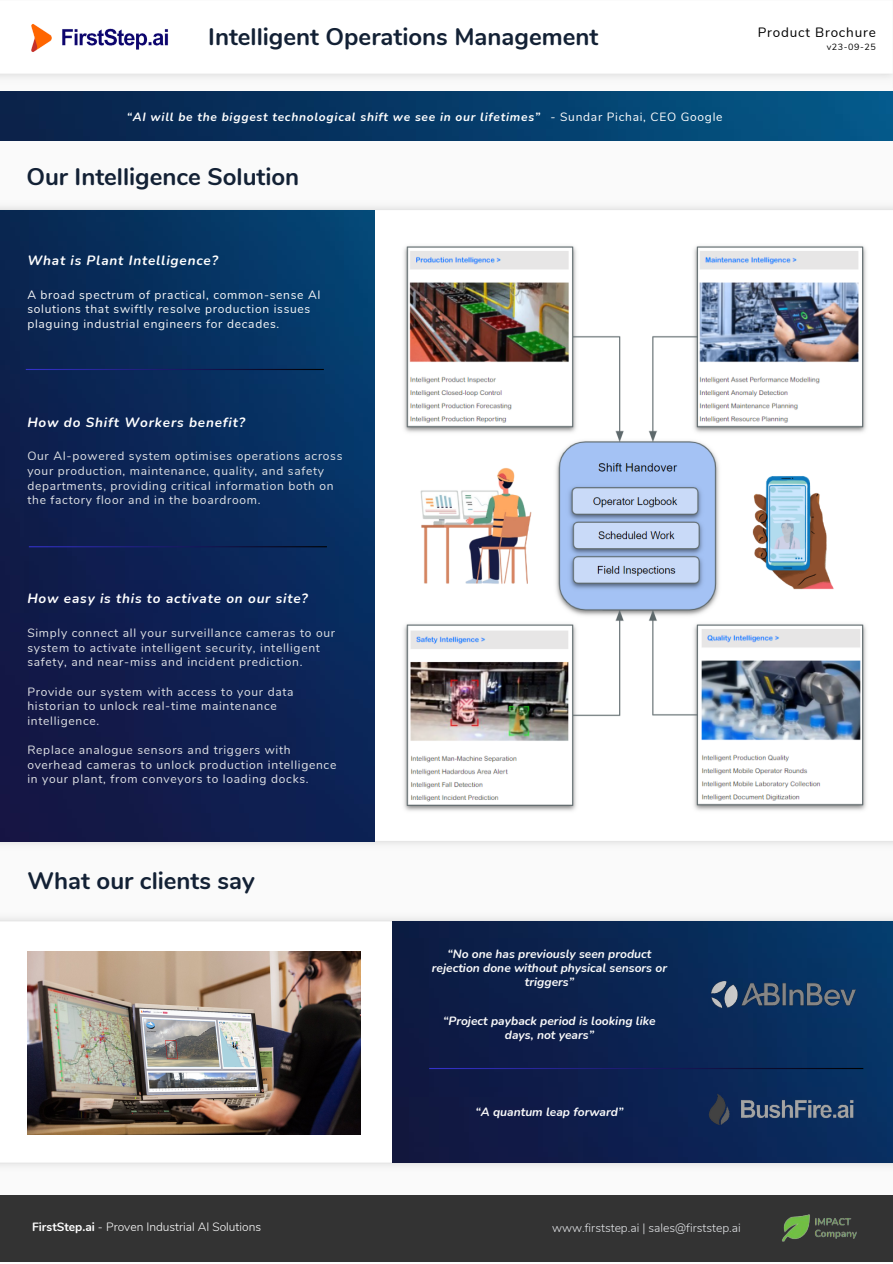
<style>
.page{position:relative;width:893px;height:1264px;background:#fff}
.page>*{position:absolute;margin:0;border:0;box-sizing:border-box;transform-origin:0 0}
.t1{font:700 24px "Nunito";color:#132135}
.t2{font:italic 700 13.5px "Nunito";letter-spacing:.06em;color:#fff}
.t3{font:13.5px "Nunito";letter-spacing:.06em;color:#000}
.t4{font:12px/14.5px "Nunito";letter-spacing:.06em;color:#e2e4e7}
.t5{font:italic 700 12px/14px "Nunito";color:#fafafa;text-align:center}
.t6{font:12px/14.5px "Nunito";letter-spacing:.06em;color:#fafafa}
.t7{font:italic 700 12px "Nunito";letter-spacing:.06em;color:#fff}
.t8{font:300 12px "Nunito";color:#fff}
.t9{font:300 12px "Nunito";color:#e2e4e7}
.t10{font:12px "Nunito";letter-spacing:.06em;color:#fff}
.t11{font:9px "Nunito";letter-spacing:.06em;color:#000}
.s1{font-weight:700}
</style>
<div class="page">
<div style="left:0;top:0;width:892px;height:1262px;background:#fafafa"></div>
<img style="left:0;top:1162px;width:892px;height:4px">
<div style="left:0;top:938px;width:892px;height:211px;background:#fff"></div>
<img style="left:392px;top:921px;width:500px;height:241px">
<div style="left:0;top:220px;width:892px;height:600px;background:#fff"></div>
<img style="left:0;top:811px;width:892px;height:33px">
<img style="left:0;top:207px;width:892px;height:32px">
<img style="left:0;top:210px;width:374px;height:631px">
<div style="left:0;top:1195px;width:892px;height:67px;background:#333"></div>
<img style="left:782px;top:1214px;width:75px;height:28px">
<img style="left:0;top:91px;width:892px;height:50px">
<img style="left:397px;top:237px;width:478px;height:582px">
<img style="left:28px;top:951px;width:332px;height:183px">
<img style="left:711px;top:981px;width:144px;height:26px">
<img style="left:706px;top:1092px;width:149px;height:33px">
<img style="left:26px;top:20px;width:146px;height:36px">
<hr style="left:29px;top:546px;width:298px;height:1px;background:#fff">
<hr style="left:26px;top:369px;width:298px;height:1px;background:#fff">
<hr style="left:429px;top:1067px;width:434px;height:2px;background:#fff">
<p class="t1" style="left:208px;top:21px;width:391px">Intelligent Operations Management</p>
<p class="t7" style="left:127px;top:109px;width:415px">“AI will be the biggest technological shift we see in our lifetimes”</p>
<p class="t10" style="left:550px;top:109px;width:173px">- Sundar Pichai, CEO Google</p>
<p class="t1" style="left:26px;top:161px;width:274px">Our Intelligence Solution</p>
<p class="t2" style="left:27px;top:251px;width:192px">What is Plant Intelligence?</p>
<p class="t6" style="left:27px;top:287px;width:295px">A broad spectrum of practical, common-sense AI solutions that swiftly resolve production issues plaguing industrial engineers for decades.</p>
<p class="t2" style="left:27px;top:413px;width:219px">How do Shift Workers benefit?</p>
<p class="t4" style="left:27px;top:449px;width:317px">Our AI-powered system optimises operations across your production, maintenance, quality, and safety departments, providing critical information both on the factory floor and in the boardroom.</p>
<p class="t2" style="left:27px;top:589px;width:282px">How easy is this to activate on our site?</p>
<p class="t4" style="left:27px;top:626px;width:309px">Simply connect all your surveillance cameras to our system to activate intelligent security, intelligent safety, and near-miss and incident prediction.</p>
<p class="t4" style="left:27px;top:684px;width:268px">Provide our system with access to your data historian to unlock real-time maintenance intelligence.</p>
<p class="t4" style="left:27px;top:742px;width:310px">Replace analogue sensors and triggers with overhead cameras to unlock production intelligence in your plant, from conveyors to loading docks.</p>
<p class="t1" style="left:28px;top:864px;width:229px">What our clients say</p>
<p class="t5" style="left:432px;top:947px;width:237px">“No one has previously seen product rejection done without physical sensors or triggers”</p>
<p class="t5" style="left:443px;top:1014px;width:214px">“Project payback period is looking like days, not years”</p>
<p class="t5" style="left:475px;top:1105px;width:149px">“A quantum leap forward”</p>
<p class="t3" style="left:757px;top:23px;width:119px">Product Brochure</p>
<p class="t11" style="left:826px;top:41px;width:50px">v23-09-25</p>
<p class="t8" style="left:32px;top:1219px;width:230px"><span class="s1">FirstStep.ai</span> - Proven Industrial AI Solutions</p>
<p class="t9" style="left:552px;top:1219px;width:190px">www.firststep.ai | sales@firststep.ai</p>
</div>
